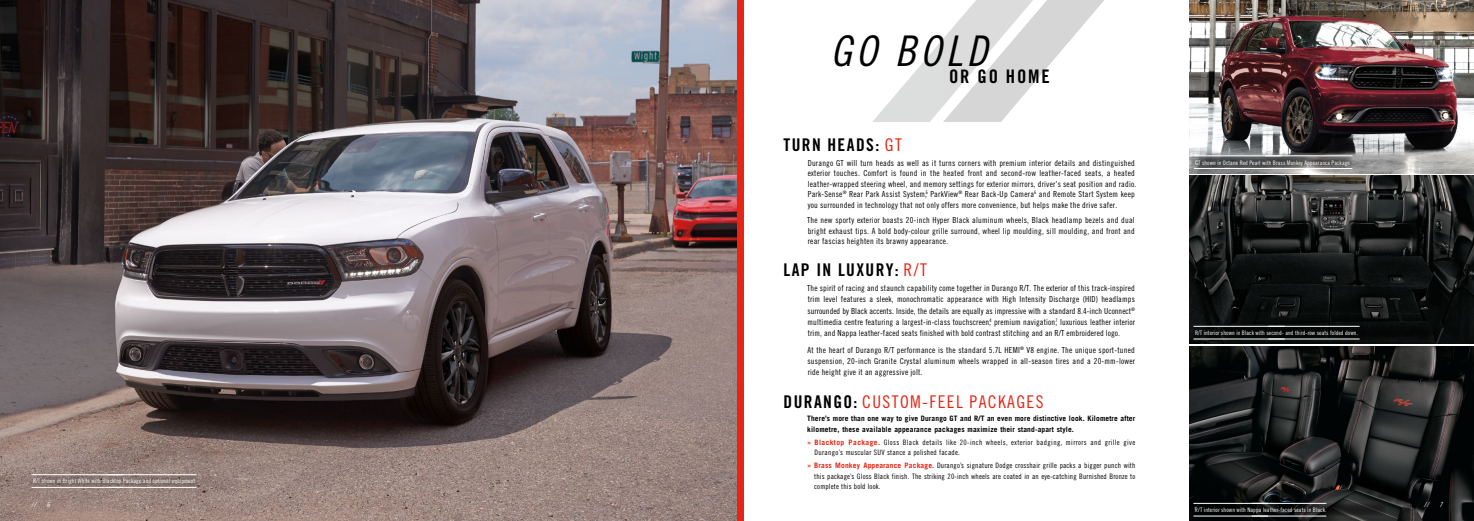
<style>
.page{position:relative;width:1474px;height:521px;background:#fff}
.page>*{position:absolute;margin:0;border:0;box-sizing:border-box;transform-origin:0 0}
.t1{font:42.26px "Trade Gothic Cond Eighteen Obl";letter-spacing:.1em;color:#000}
.t2{font:18.64px "Trade Gothic Bold Cond Twenty";letter-spacing:.1em;color:#000}
.t3{font:17.5px "Trade Gothic Bold Cond Twenty";letter-spacing:.08em;color:#000}
.t4{font:17.5px "Trade Gothic Cond Eighteen";letter-spacing:.08em;color:#e62514}
.t5{font:8.31px/10.5px "Trade Gothic Cond Eighteen";letter-spacing:.025em;color:#000;text-align:justify}
.t6{font:7.44px/10.5px "Trade Gothic Cond Eighteen";letter-spacing:.025em;color:#000;text-align:justify}
.t7{font:700 7.44px/10.5px "Trade Gothic";letter-spacing:.02em;color:#000}
.t8{font:7.44px/10.5px "Trade Gothic Cond Eighteen";letter-spacing:.05em;color:#000}
.t9{font:7px "Trade Gothic Cond Eighteen Obl";color:#fff}
.t10{font:6.12px "Trade Gothic Cond Eighteen";letter-spacing:.01em;color:#fff}
.s1{font-family:"Trade Gothic Cond Eighteen";color:#e62514}
.s2{font-family:"Trade Gothic Bold Cond Twenty";color:#000}
.s3{font-family:"Trade Gothic";font-weight:700;color:#e62514}
</style>
<div class="page">
<img style="left:1189px;top:176px;width:284px;height:168px">
<img style="left:1189px;top:0;width:284px;height:173px">
<img style="left:0;top:0;width:737px;height:521px">
<img style="left:1189px;top:346px;width:284px;height:175px">
<svg style="left:872px;top:0;width:232px;height:122px"></svg>
<div style="left:737px;top:0;width:7px;height:521px;background:#e62514"></div>
<svg style="left:31px;top:475px;width:167px;height:13px;background:#86746f"></svg>
<hr style="left:31px;top:474px;width:165px;height:1px;background:#fff">
<hr style="left:31px;top:487px;width:165px;height:1px;background:#fff">
<svg style="left:1189px;top:155px;width:163px;height:13px;background:#616262"></svg>
<hr style="left:1193px;top:156px;width:159px;height:1px;background:#fff">
<svg style="left:1265px;top:155px;width:16px;height:1px"></svg>
<hr style="left:1193px;top:168px;width:159px;height:1px;background:#fff">
<svg style="left:1193px;top:503px;width:192px;height:13px;background:#181919"></svg>
<hr style="left:1193px;top:503px;width:133px;height:1px;background:#fff">
<svg style="left:1251px;top:515px;width:16px;height:1px"></svg>
<hr style="left:1193px;top:516px;width:133px;height:1px;background:#fff">
<div style="left:1193px;top:326px;width:239px;height:13px;background:#040706"></div>
<hr style="left:1193px;top:326px;width:166px;height:1px;background:#fff">
<svg style="left:1268px;top:338px;width:16px;height:1px"></svg>
<hr style="left:1193px;top:339px;width:166px;height:1px;background:#fff">
<h1 class="t1" style="left:830px;top:26px;width:158px">GO BOLD</h1>
<h2 class="t2" style="left:949px;top:65px;width:102px">OR GO HOME</h2>
<p class="t10" style="left:33px;top:478px;width:165px">R/T shown in Bright White with Blacktop Package and optional equipment.</p>
<h3 class="t3" style="left:783px;top:134px;width:120px">TURN HEADS: <span class="s1">GT</span></h3>
<p class="t5" style="left:807px;top:157px;width:330px;text-align:left">Durango GT will turn heads as well as it turns corners with premium interior details and distinguished exterior touches. Comfort is found in the heated front and second-row leather-faced seats, a heated leather-wrapped steering wheel, and memory settings for exterior mirrors, driver’s seat position and radio.<br>Park-Sense<sup>®</sup> Rear Park Assist System,<sup>6</sup> ParkView<sup>®</sup> Rear Back-Up Camera<sup>6</sup> and Remote Start System keep you surrounded in technology that not only offers more convenience, but helps make the drive safer.</p>
<p class="t5" style="left:807px;top:215px;width:329px">The new sporty exterior boasts 20-inch Hyper Black aluminum wheels, Black headlamp bezels and dual bright exhaust tips. A bold body-colour grille surround, wheel lip moulding, sill moulding, and front and rear fascias heighten its brawny appearance.</p>
<p class="t5" style="left:807px;top:282px;width:329px;line-height:11.4px">The spirit of racing and staunch capability come together in Durango R/T. The exterior of this track-inspired trim level features a sleek, monochromatic appearance with High Intensity Discharge (HID) headlamps surrounded by Black accents. Inside, the details are equally as impressive with a standard 8.4-inch Uconnect<sup>® </sup>multimedia centre featuring a largest-in-class touchscreen,<sup>4</sup> premium navigation,<sup>7</sup> luxurious leather interior trim, and Nappa leather-faced seats finished with bold contrast stitching and an R/T embroidered logo.</p>
<p class="t5" style="left:807px;top:344px;width:329px;line-height:11.4px">At the heart of Durango R/T performance is the standard 5.7L HEMI<sup>®</sup> V8 engine. The unique sport-tuned suspension, 20-inch Granite Crystal aluminum wheels wrapped in all-season tires and a 20-mm-lower ride height give it an aggressive jolt.</p>
<h3 class="t3" style="left:783px;top:260px;width:145px">LAP IN LUXURY: <span class="s1">R/T</span></h3>
<h3 class="t4" style="left:783px;top:391px;width:261px"><span class="s2">DURANGO:</span> CUSTOM-FEEL PACKAGES</h3>
<p class="t7" style="left:807px;top:413px;width:329px">There’s more than one way to give Durango GT and R/T an even more distinctive look. Kilometre after kilometre, these available appearance packages maximize their stand-apart style.</p>
<p class="t8" style="left:814px;top:437px;width:322px;text-indent:-7px"><span class="s3">» Blacktop Package.</span> Gloss Black details like 20-inch wheels, exterior badging, mirrors and grille give<br>Durango’s muscular SUV stance a polished facade.</p>
<p class="t6" style="left:814px;top:460px;width:322px;text-indent:-7px"><span class="s3">» Brass Monkey Appearance Package.</span> Durango’s signature Dodge crosshair grille packs a bigger punch with this package’s Gloss Black finish. The striking 20-inch wheels are coated in an eye-catching Burnished Bronze to complete this bold look.</p>
<p class="t10" style="left:1194px;top:159px;width:158px">GT shown in Octane Red Pearl with Brass Monkey Appearance Package.</p>
<p class="t10" style="left:1194px;top:329px;width:164px">R/T interior shown in Black with second- and third-row seats folded down.</p>
<p class="t9" style="left:31px;top:501px;width:6px">//</p>
<p class="t9" style="left:47px;top:501px;width:5px">6</p>
<p class="t9" style="left:1423px;top:501px;width:6px">//</p>
<p class="t9" style="left:1439px;top:501px;width:5px">7</p>
<p class="t10" style="left:1194px;top:506px;width:133px">R/T interior shown with Nappa leather-faced seats in Black.</p>
</div>
